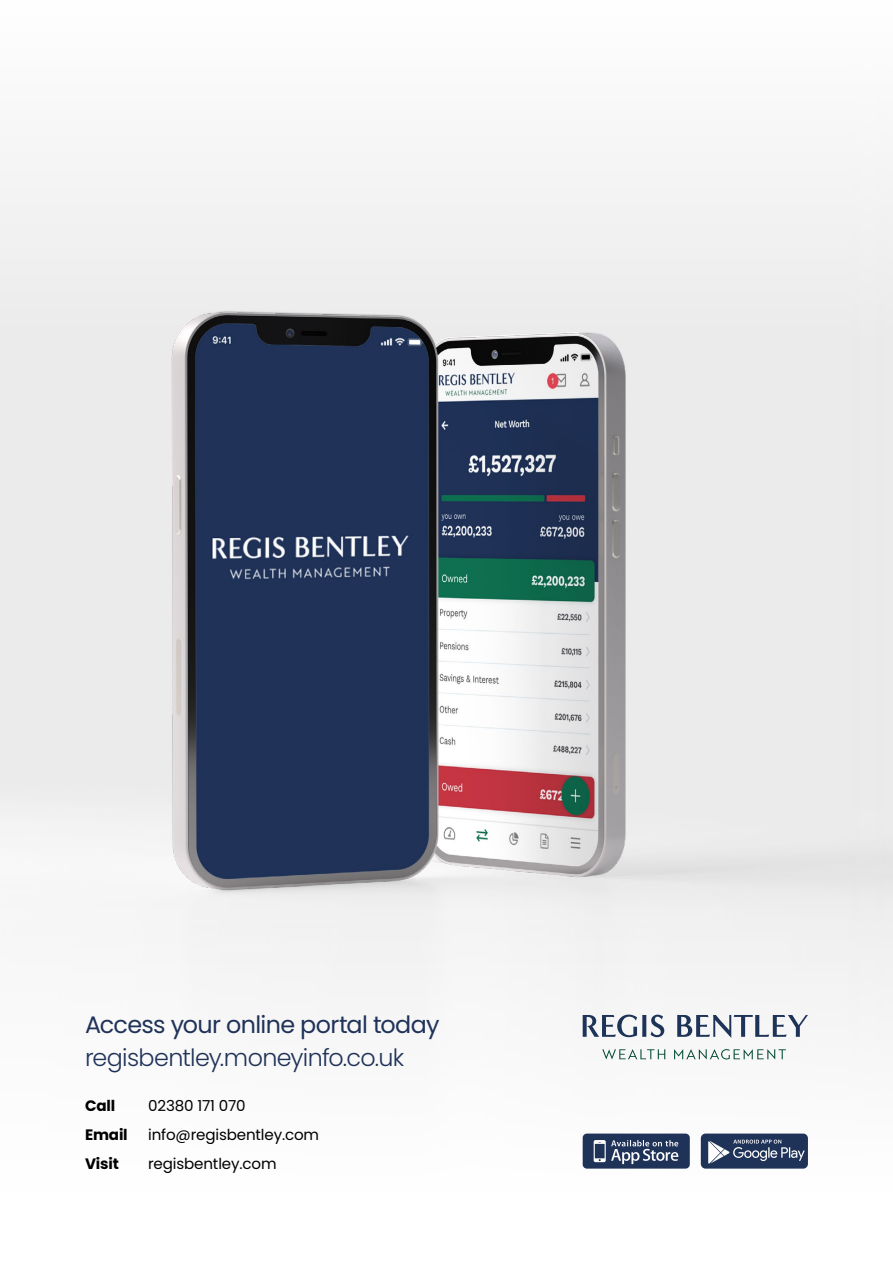
<style>
.page{position:relative;width:893px;height:1263px;background:#fff}
.page>*{position:absolute;margin:0;border:0;box-sizing:border-box;transform-origin:0 0}
.t1{font:300 23.85px "Poppins";letter-spacing:-.025em;color:#1f3258}
.t2{font:23.85px "Poppins";letter-spacing:-.03em;color:#1f3258}
.t3{font:15.15px "Poppins";letter-spacing:-.01em;color:#000}
.t4{font:700 15.15px "Poppins";letter-spacing:-.01em;color:#000}
</style>
<div class="page">
<img style="left:57px;top:227px;width:691px;height:708px">
<svg style="left:583px;top:1133px;width:107px;height:35px;background:#445473"></svg>
<svg style="left:701px;top:1133px;width:107px;height:35px;background:#455574"></svg>
<svg style="left:602px;top:1049px;width:63px;height:10px"></svg>
<svg style="left:674px;top:1049px;width:112px;height:10px"></svg>
<svg style="left:583px;top:1014px;width:81px;height:23px"></svg>
<svg style="left:677px;top:1015px;width:131px;height:23px"></svg>
<h1 class="t2" style="left:85px;top:1011px;width:356px">Access your online portal today</h1>
<h1 class="t1" style="left:85px;top:1044px;width:321px">regisbentley.moneyinfo.co.uk</h1>
<p class="t4" style="left:85px;top:1097px;width:32px">Call</p>
<p class="t3" style="left:148px;top:1097px;width:99px">02380 171 070</p>
<p class="t4" style="left:85px;top:1126px;width:44px">Email</p>
<p class="t3" style="left:148px;top:1126px;width:173px">info@regisbentley.com</p>
<p class="t4" style="left:85px;top:1154px;width:35px">Visit</p>
<p class="t3" style="left:148px;top:1154px;width:130px">regisbentley.com</p>
</div>
